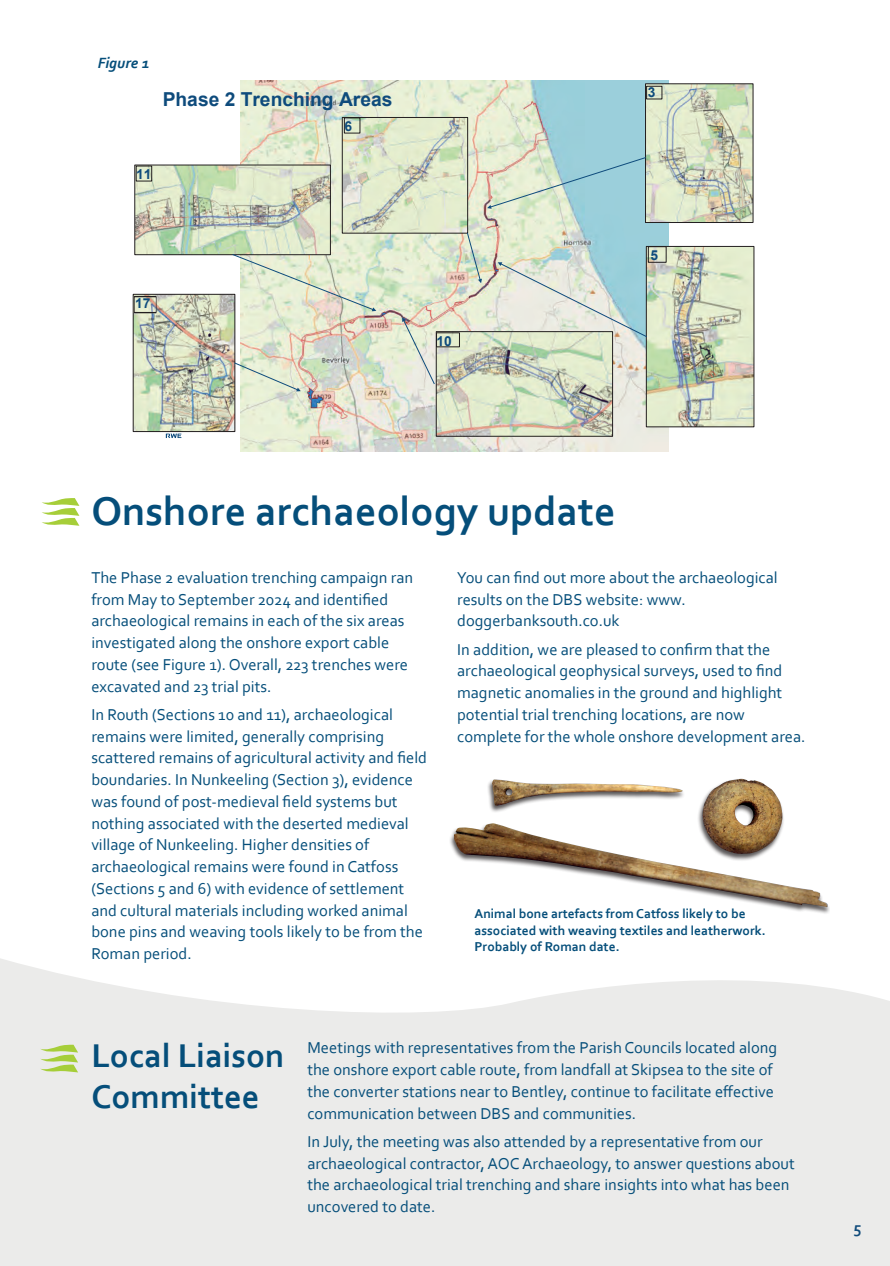
<style>
.page{position:relative;width:890px;height:1266px;background:#fff}
.page>*{position:absolute;margin:0;border:0;box-sizing:border-box;transform-origin:0 0}
.t1{font:700 42px "Corbel";color:#054e7a}
.t2{font:700 34.5px/41.4px "Corbel";color:#054e7a}
.t3{font:700 19.2px "Arial";color:#0e4b7c}
.t4{font:16.5px/21.8px "Corbel";color:#054e7a}
.t5{font:700 16.5px "Corbel";color:#104b7b}
.t6{font:italic 700 15.45px "Corbel";color:#054e7a}
.t7{font:700 13.8px "Arial";color:#0e4b7c}
.t8{font:700 13.5px/16.2px "Corbel";color:#054e7a}
</style>
<div class="page">
<div style="left:0;top:146px;width:890px;height:1120px;background:#ebebea"></div>
<div style="left:0;top:146px;width:890px;height:867px;background:#fff"></div>
<div style="left:129px;top:80px;width:628px;height:372px;background:#fff"></div>
<svg style="left:166px;top:433px;width:15px;height:5px"></svg>
<img style="left:240px;top:80px;width:428px;height:372px">
<img style="left:135px;top:296px;width:98px;height:134px">
<div style="left:133px;top:294px;width:102px;height:138px;border:1px solid #231f20"></div>
<div style="left:134px;top:296px;width:22px;height:17px;border:1px solid #231f20"></div>
<img style="left:648px;top:248px;width:104px;height:177px">
<div style="left:646px;top:246px;width:108px;height:181px;border:1px solid #231f20"></div>
<div style="left:648px;top:246px;width:18px;height:16px;border:1px solid #231f20"></div>
<img style="left:438px;top:333px;width:173px;height:101px">
<div style="left:436px;top:331px;width:177px;height:105px;border:1px solid #231f20"></div>
<div style="left:436px;top:332px;width:23px;height:15px;border:1px solid #231f20"></div>
<img style="left:136px;top:167px;width:193px;height:86px">
<div style="left:134px;top:165px;width:197px;height:90px;border:1px solid #231f20"></div>
<div style="left:136px;top:166px;width:16px;height:15px;border:1px solid #231f20"></div>
<img style="left:344px;top:119px;width:122px;height:112px">
<div style="left:342px;top:117px;width:126px;height:116px;border:1px solid #231f20"></div>
<div style="left:344px;top:118px;width:16px;height:15px;border:1px solid #231f20"></div>
<img style="left:647px;top:86px;width:104px;height:135px">
<div style="left:645px;top:84px;width:108px;height:139px;border:1px solid #231f20"></div>
<div style="left:646px;top:86px;width:16px;height:13px;border:1px solid #231f20"></div>
<svg style="left:487px;top:157px;width:159px;height:52px;background:#b6d5d0"></svg>
<svg style="left:497px;top:262px;width:150px;height:75px;background:#cfddd7"></svg>
<svg style="left:466px;top:232px;width:16px;height:51px"></svg>
<svg style="left:402px;top:317px;width:33px;height:68px;background:#dfe0d2"></svg>
<svg style="left:232px;top:253px;width:144px;height:58px;background:#dce4ce"></svg>
<svg style="left:234px;top:362px;width:67px;height:29px;background:#dde3cf"></svg>
<svg style="left:42px;top:498px;width:37px;height:28px"></svg>
<div style="left:696px;top:778px;width:88px;height:83px;background:#231f20;opacity:.75"></div>
<img style="left:702px;top:779px;width:80px;height:43px">
<div style="left:486px;top:779px;width:199px;height:34px;background:#231f20;opacity:.75"></div>
<img style="left:492px;top:779px;width:191px;height:27px">
<div style="left:448px;top:822px;width:382px;height:92px;background:#231f20;opacity:.75"></div>
<img style="left:454px;top:823px;width:374px;height:84px">
<svg style="left:0;top:1010px;width:78px;height:63px"></svg>
<p class="t6" style="left:98px;top:53px;width:53px">Figure 1</p>
<p class="t3" style="left:163px;top:86px;width:231px">Phase 2 Trenching Areas</p>
<p class="t7" style="left:344px;top:117px;width:9px">6</p>
<p class="t7" style="left:136px;top:166px;width:17px">11</p>
<p class="t7" style="left:135px;top:294px;width:17px">17</p>
<p class="t7" style="left:436px;top:331px;width:17px">10</p>
<p class="t7" style="left:648px;top:82px;width:9px">3</p>
<p class="t7" style="left:650px;top:245px;width:9px">5</p>
<h1 class="t1" style="left:91px;top:485px;width:526px">Onshore archaeology update</h1>
<p class="t4" style="left:91px;top:566px;width:323px">The Phase 2 evaluation trenching campaign ran from May to September 2024 and identified archaeological remains in each of the six areas investigated along the onshore export cable route (see Figure 1). Overall, 223 trenches were excavated and 23 trial pits.</p>
<p class="t4" style="left:91px;top:703px;width:337px">In Routh (Sections 10 and 11), archaeological remains were limited, generally comprising scattered remains of agricultural activity and field boundaries. In Nunkeeling (Section 3), evidence was found of post-medieval field systems but nothing associated with the deserted medieval village of Nunkeeling. Higher densities of archaeological remains were found in Catfoss (Sections 5 and 6) with evidence of settlement and cultural materials including worked animal bone pins and weaving tools likely to be from the Roman period.</p>
<p class="t4" style="left:457px;top:566px;width:322px">You can find out more about the archaeological results on the DBS website: www. doggerbanksouth.co.uk</p>
<p class="t4" style="left:457px;top:638px;width:350px">In addition, we are pleased to confirm that the archaeological geophysical surveys, used to find magnetic anomalies in the ground and highlight potential trial trenching locations, are now complete for the whole onshore development area.</p>
<p class="t8" style="left:474px;top:905px;width:293px">Animal bone artefacts from Catfoss likely to be associated with weaving textiles and leatherwork.<br>Probably of Roman date.</p>
<h2 class="t2" style="left:91px;top:1033px;width:194px">Local Liaison<br>Committee</h2>
<p class="t4" style="left:307px;top:1036px;width:471px">Meetings with representatives from the Parish Councils located along the onshore export cable route, from landfall at Skipsea to the site of the converter stations near to Bentley, continue to facilitate effective communication between DBS and communities.</p>
<p class="t4" style="left:307px;top:1130px;width:489px">In July, the meeting was also attended by a representative from our archaeological contractor, AOC Archaeology, to answer questions about the archaeological trial trenching and share insights into what has been uncovered to date.</p>
<p class="t5" style="left:853px;top:1216px;width:10px">5</p>
</div>
